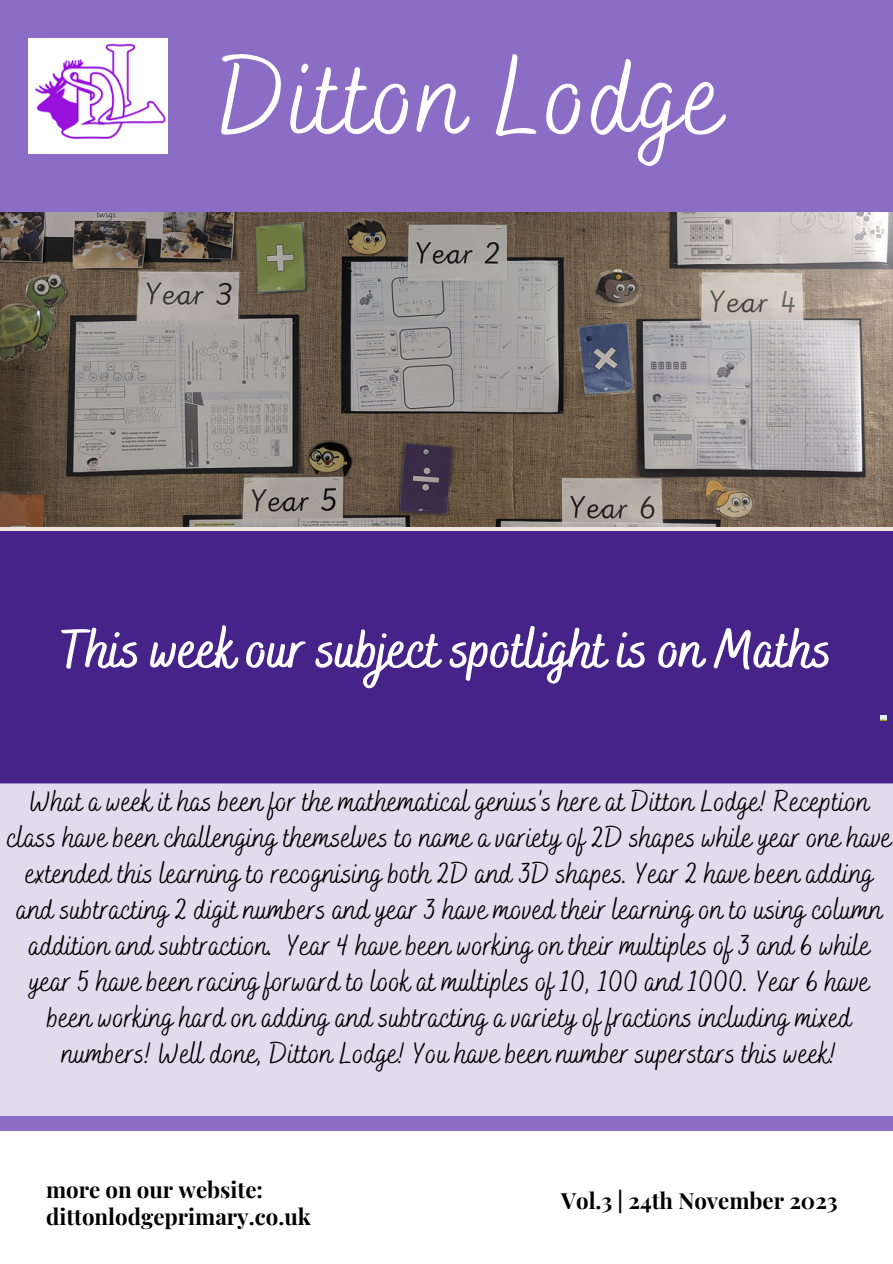
<style>
.page{position:relative;width:893px;height:1264px;background:#fff}
.page>*{position:absolute;margin:0;border:0;box-sizing:border-box;transform-origin:0 0}
.t1{font:111.6px "Bakerie Smooth";letter-spacing:.02em;color:#fff}
.t2{font:700 55.5px "Bakerie Smooth";color:#fff}
.t3{font:30px/36px "Bakerie Smooth";color:#000;text-align:center}
.t4{font:700 22.2px/27px "Playfair Display";color:#000}
</style>
<div class="page">
<div style="left:0;top:530px;width:892px;height:253px;background:#452389"></div>
<div style="left:0;top:783px;width:892px;height:339px;background:#e1dbed"></div>
<svg style="left:880px;top:715px;width:6px;height:5px"></svg>
<div style="left:0;top:501px;width:892px;height:30px;background:linear-gradient(to right,#efe5da,#efe5da)"></div>
<div style="left:0;top:1115px;width:892px;height:15px;background:#8b6dc6"></div>
<div style="left:0;top:0;width:892px;height:245px;background:#8b6dc6"></div>
<img style="left:29px;top:39px;width:138px;height:114px">
<img style="left:0;top:213px;width:892px;height:313px">
<p class="t1" style="left:219px;top:32px;width:505px">Ditton Lodge</p>
<p class="t2" style="left:61px;top:616px;width:772px">This week our subject spotlight is on Maths</p>
<p class="t3" style="left:7px;top:785px;width:886px">What a week it has been for the mathematical genius's here at Ditton Lodge! Reception class have been challenging themselves to name a variety of 2D shapes while year one have extended this learning to recognising both 2D and 3D shapes. Year 2 have been adding and subtracting 2 digit numbers and year 3 have moved their learning on to using column addition and subtraction. Year 4 have been working on their multiples of 3 and 6 while year 5 have been racing forward to look at multiples of 10, 100 and 1000. Year 6 have been working hard on adding and subtracting a variety of fractions including mixed numbers! Well done, Ditton Lodge! You have been number superstars this week!</p>
<p class="t4" style="left:46px;top:1174px;width:266px">more on our website: dittonlodgeprimary.co.uk</p>
<p class="t4" style="left:561px;top:1185px;width:278px">Vol.3 | 24th November 2023</p>
</div>
